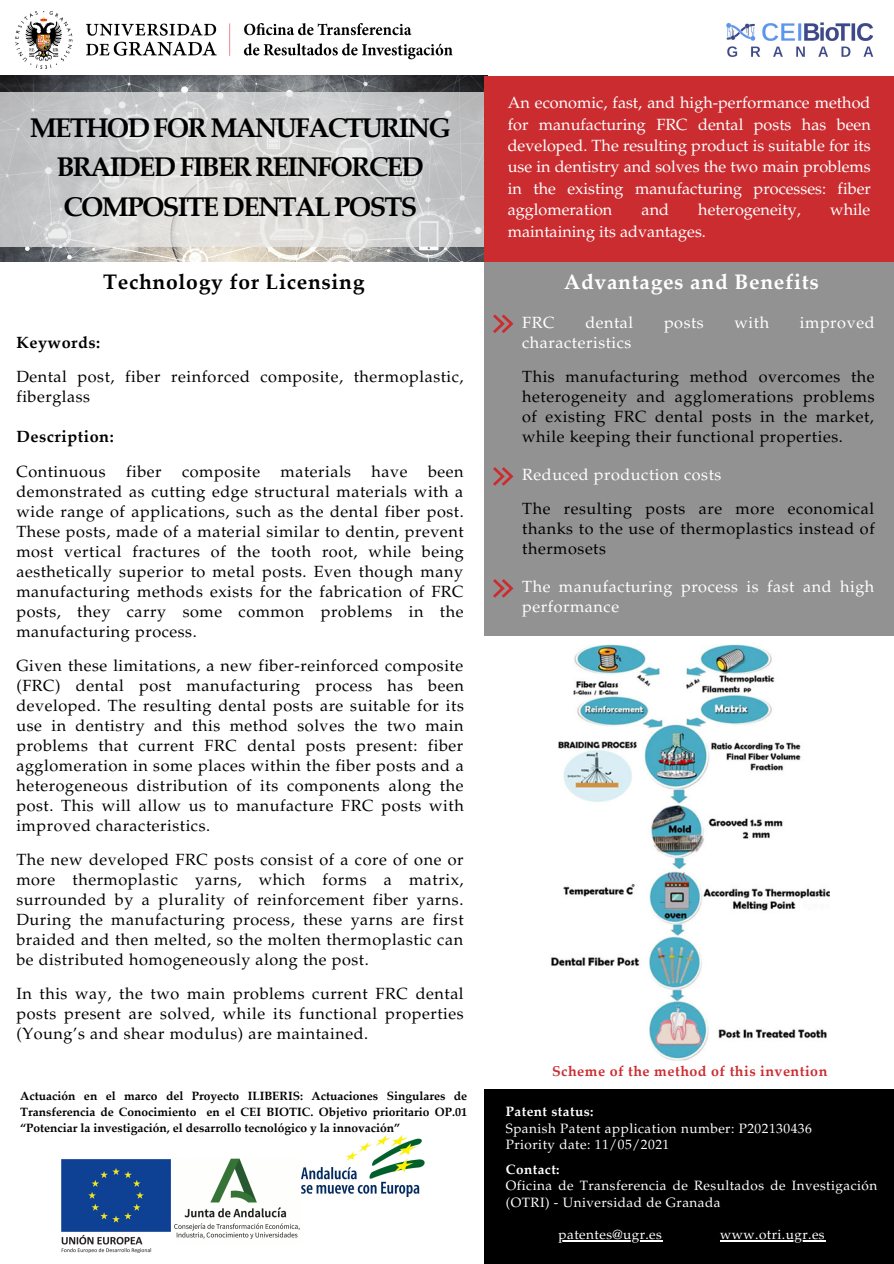
<style>
.page{position:relative;width:894px;height:1264px;background:#fff}
.page>*{position:absolute;margin:0;border:0;box-sizing:border-box;transform-origin:0 0}
.t1{font:700 27px/39.5px "Palatino Linotype";letter-spacing:-.065em;color:#000;text-align:center}
.t2{font:700 21px "Palatino Linotype";letter-spacing:.035em;color:#000}
.t3{font:700 21px "Palatino Linotype";letter-spacing:.035em;color:#fff}
.t4{font:16.2px/20px "Palatino";letter-spacing:.035em;color:#000;text-align:justify}
.t5{font:16.2px/21.5px "Palatino";letter-spacing:.035em;color:#fff}
.t6{font:16.2px "Palatino";color:#fff}
.t7{font:700 16.2px "Palatino Linotype";letter-spacing:.035em;color:#000}
.t8{font:700 14.25px "Palatino Linotype";letter-spacing:.035em;color:#cb2c30}
.t9{font:13.5px/16.2px "Palatino";letter-spacing:.035em;color:#fff}
.t10{font:700 13.5px "Palatino Linotype";letter-spacing:.035em;color:#fff}
.t11{font:700 12px/16px "Palatino Linotype";color:#000;text-align:justify}
</style>
<div class="page">
<img style="left:0;top:76px;width:484px;height:185px">
<svg style="left:0;top:93px;width:484px;height:154px;background:#d1d1d1"></svg>
<div style="left:484px;top:247px;width:409px;height:389px;background:#8d8c8c"></div>
<div style="left:484px;top:76px;width:409px;height:185px;background:#cb2c30"></div>
<img style="left:551px;top:644px;width:278px;height:416px">
<svg style="left:493px;top:467px;width:20px;height:19px"></svg>
<img style="left:15px;top:12px;width:437px;height:56px">
<svg style="left:493px;top:314px;width:20px;height:19px"></svg>
<div style="left:484px;top:1089px;width:409px;height:174px;background:#000"></div>
<svg style="left:493px;top:579px;width:20px;height:18px"></svg>
<hr style="left:558px;top:1240px;width:104px;height:1px;background:#fff">
<hr style="left:719px;top:1240px;width:105px;height:1px;background:#fff">
<img style="left:726px;top:22px;width:148px;height:35px">
<img style="left:174px;top:1158px;width:126px;height:82px">
<img style="left:301px;top:1135px;width:124px;height:60px">
<img style="left:61px;top:1159px;width:110px;height:93px">
<p class="t1" style="left:30px;top:111px;width:422px">METHOD FOR MANUFACTURING<br>BRAIDED FIBER REINFORCED<br>COMPOSITE DENTAL POSTS</p>
<p class="t5" style="left:507px;top:94px;width:364px;text-align:justify">An economic, fast, and high-performance method for manufacturing FRC dental posts has been developed. The resulting product is suitable for its use in dentistry and solves the two main problems in the existing manufacturing processes: fiber agglomeration</p>
<p class="t5" style="left:641px;top:201px;width:29px">and</p>
<p class="t6" style="left:698px;top:203px;width:104px">heterogeneity,</p>
<p class="t5" style="left:829px;top:201px;width:42px">while</p>
<p class="t6" style="left:507px;top:225px;width:200px">maintaining its advantages.</p>
<p class="t2" style="left:103px;top:273px;width:263px">Technology for Licensing</p>
<p class="t3" style="left:564px;top:273px;width:256px">Advantages and Benefits</p>
<p class="t7" style="left:16px;top:336px;width:85px">Keywords:</p>
<p class="t4" style="left:16px;top:369px;width:448px">Dental post, fiber reinforced composite, thermoplastic, fiberglass</p>
<p class="t7" style="left:16px;top:430px;width:99px">Description:</p>
<p class="t4" style="left:16px;top:463px;width:91px">Continuous</p>
<p class="t4" style="left:126px;top:463px;width:37px">fiber</p>
<p class="t4" style="left:182px;top:463px;width:79px">composite</p>
<p class="t4" style="left:280px;top:463px;width:72px">materials</p>
<p class="t4" style="left:371px;top:463px;width:38px">have</p>
<p class="t4" style="left:16px;top:463px;width:449px;text-indent:411px">been demonstrated as cutting edge structural materials with a wide range of applications, such as the dental fiber post.<br>These posts, made of a material similar to dentin, prevent most vertical fractures of the tooth root, while being aesthetically superior to metal posts. Even though many manufacturing methods exists for the fabrication of FRC posts, they carry some common problems in the manufacturing process.</p>
<p class="t4" style="left:16px;top:657px;width:449px">Given these limitations, a new fiber-reinforced composite (FRC) dental post manufacturing process has been developed. The resulting dental posts are suitable for its use in dentistry and this method solves the two main problems that current FRC dental posts present: fiber agglomeration in some places within the fiber posts and a heterogeneous distribution of its components along the post. This will allow us to manufacture FRC posts with improved characteristics.</p>
<p class="t4" style="left:16px;top:851px;width:448px">The new developed FRC posts consist of a core of one or more thermoplastic yarns, which forms a matrix, surrounded by a plurality of reinforcement fiber yarns.<br>During the manufacturing process, these yarns are first braided and then melted, so the molten thermoplastic can be distributed homogeneously along the post.</p>
<p class="t4" style="left:16px;top:985px;width:448px">In this way, the two main problems current FRC dental posts present are solved, while its functional properties (Young’s and shear modulus) are maintained.</p>
<p class="t11" style="left:20px;top:1088px;width:448px">Actuación en el marco del Proyecto ILIBERIS: Actuaciones Singulares de Transferencia de Conocimiento en el CEI BIOTIC. Objetivo prioritario OP.01 “Potenciar la investigación, el desarrollo tecnológico y la innovación”</p>
<p class="t5" style="left:522px;top:313px;width:34px">FRC</p>
<p class="t5" style="left:585px;top:313px;width:49px">dental</p>
<p class="t5" style="left:663px;top:313px;width:41px">posts</p>
<p class="t5" style="left:734px;top:313px;width:36px">with</p>
<p class="t5" style="left:799px;top:313px;width:76px">improved</p>
<p class="t5" style="left:522px;top:333px;width:111px">characteristics</p>
<p class="t4" style="left:522px;top:368px;width:354px">This manufacturing method overcomes the heterogeneity and agglomerations problems of existing FRC dental posts in the market, while keeping their functional properties.</p>
<p class="t5" style="left:522px;top:465px;width:201px">Reduced production costs</p>
<p class="t4" style="left:522px;top:500px;width:354px">The resulting posts are more economical thanks to the use of thermoplastics instead of thermosets</p>
<p class="t5" style="left:522px;top:578px;width:353px;line-height:20px">The manufacturing process is fast and high performance</p>
<p class="t8" style="left:552px;top:1065px;width:277px">Scheme of the method of this invention</p>
<p class="t10" style="left:505px;top:1106px;width:89px">Patent status:</p>
<p class="t9" style="left:505px;top:1121px;width:307px">Spanish Patent application number: P202130436</p>
<p class="t9" style="left:505px;top:1137px;width:165px">Priority date: 11/05/2021</p>
<p class="t10" style="left:505px;top:1164px;width:55px">Contact:</p>
<p class="t9" style="left:505px;top:1179px;width:373px">Oficina de Transferencia de Resultados de Investigación (OTRI) - Universidad de Granada</p>
<p class="t9" style="left:558px;top:1227px;width:105px">patentes@ugr.es</p>
<p class="t9" style="left:719px;top:1227px;width:106px">www.otri.ugr.es</p>
</div>
